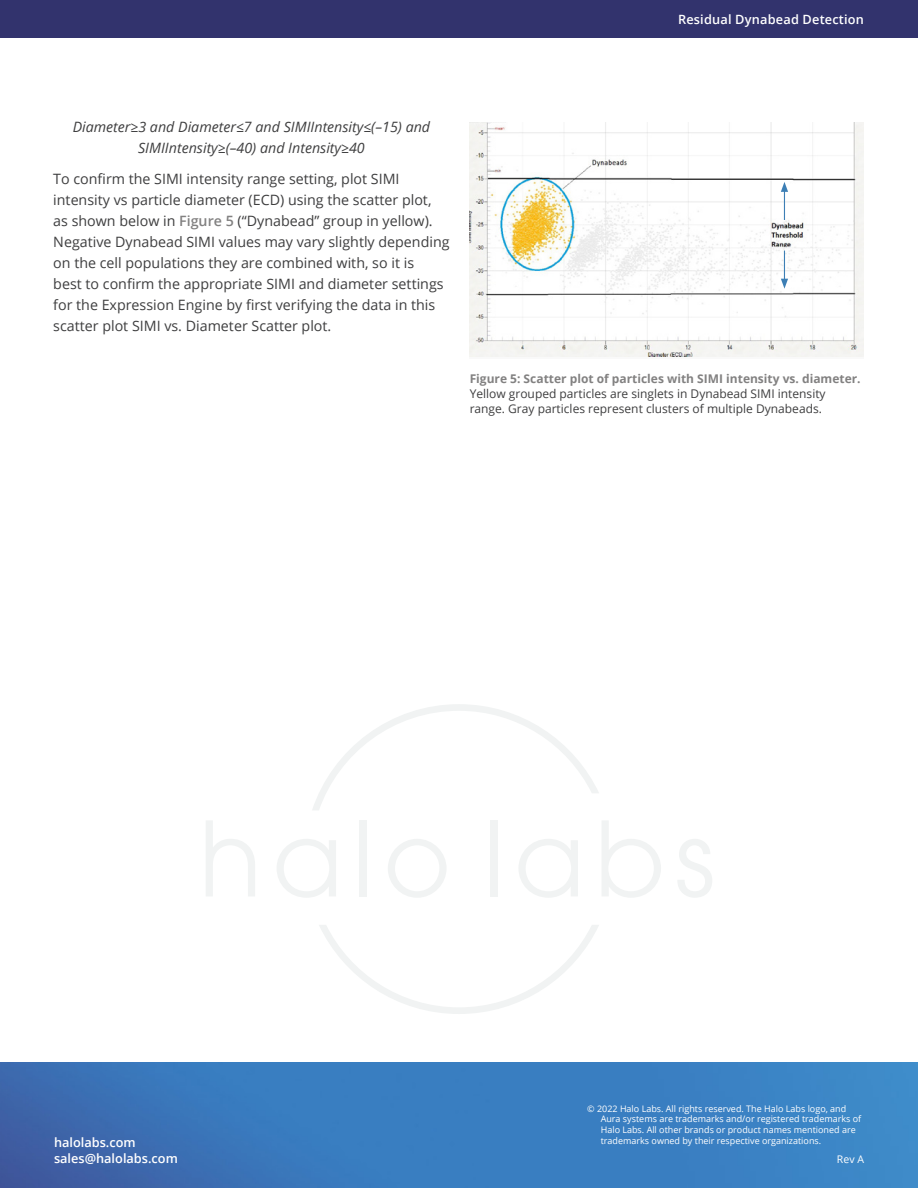
<style>
.page{position:relative;width:918px;height:1188px;background:#fff}
.page>*{position:absolute;margin:0;border:0;box-sizing:border-box;transform-origin:0 0}
.t1{font:14.25px/21px "Open Sans";color:#3e3e3f}
.t2{font:italic 14.25px/21px "Open Sans";color:#3e3e3f;text-align:center}
.t3{font:600 12.75px/16.5px "Open Sans";letter-spacing:.005em;color:#fff}
.t4{font:12px/15px "Open Sans";color:#3e3e3f}
.t5{font:700 12px "Open Sans";color:#828181}
.t6{font:10.5px "Open Sans";color:#fff}
.t7{font:9px/10.8px "Open Sans";color:#fff}
.s1{font-weight:600;color:#828181}
</style>
<div class="page">
<div style="left:0;top:0;width:918px;height:38px;background:#32336d"></div>
<img style="left:0;top:1063px;width:918px;height:125px">
<svg style="left:206px;top:821px;width:49px;height:75px"></svg>
<svg style="left:277px;top:839px;width:59px;height:59px"></svg>
<div style="left:359px;top:820px;width:8px;height:76px;background:#f1f3f3"></div>
<svg style="left:388px;top:839px;width:58px;height:59px"></svg>
<div style="left:490px;top:820px;width:7px;height:76px;background:#f1f3f3"></div>
<svg style="left:519px;top:839px;width:59px;height:59px"></svg>
<svg style="left:602px;top:821px;width:59px;height:77px"></svg>
<svg style="left:678px;top:839px;width:34px;height:59px"></svg>
<svg style="left:312px;top:704px;width:287px;height:106px"></svg>
<svg style="left:319px;top:925px;width:280px;height:89px"></svg>
<img style="left:469px;top:122px;width:395px;height:235px">
<hr style="left:784px;top:251px;width:1px;height:30px;background:#3d7fb5">
<svg style="left:781px;top:279px;width:7px;height:10px"></svg>
<hr style="left:784px;top:190px;width:1px;height:30px;background:#3d7fb5">
<svg style="left:781px;top:182px;width:7px;height:10px"></svg>
<p class="t3" style="left:678px;top:11px;width:187px">Residual Dynabead Detection</p>
<p class="t2" style="left:73px;top:116px;width:359px">Diameter≥3 and Diameter≤7 and SIMIIntensity≤(–15) and<br>SIMIIntensity≥(–40) and Intensity≥40</p>
<p class="t1" style="left:53px;top:168px;width:398px">To confirm the SIMI intensity range setting, plot SIMI intensity vs particle diameter (ECD) using the scatter plot, as shown below in <span class="s1">Figure 5</span> (“Dynabead” group in yellow).<br>Negative Dynabead SIMI values may vary slightly depending on the cell populations they are combined with, so it is<br>best to confirm the appropriate SIMI and diameter settings for the Expression Engine by first verifying the data in this scatter plot SIMI vs. Diameter Scatter plot.</p>
<p class="t5" style="left:470px;top:370px;width:392px">Figure 5: Scatter plot of particles with SIMI intensity vs. diameter.</p>
<p class="t4" style="left:470px;top:386px;width:357px">Yellow grouped particles are singlets in Dynabead SIMI intensity range. Gray particles represent clusters of multiple Dynabeads.</p>
<p class="t3" style="left:54px;top:1134px;width:125px">halolabs.com sales@halolabs.com</p>
<p class="t7" style="left:601px;top:1103px;width:262px;text-indent:-14px">© 2022 Halo Labs. All rights reserved. The Halo Labs logo, and Aura systems are trademarks and/or registered trademarks of Halo Labs. All other brands or product names mentioned are trademarks owned by their respective organizations.</p>
<p class="t6" style="left:837px;top:1152px;width:29px">Rev A</p>
</div>
